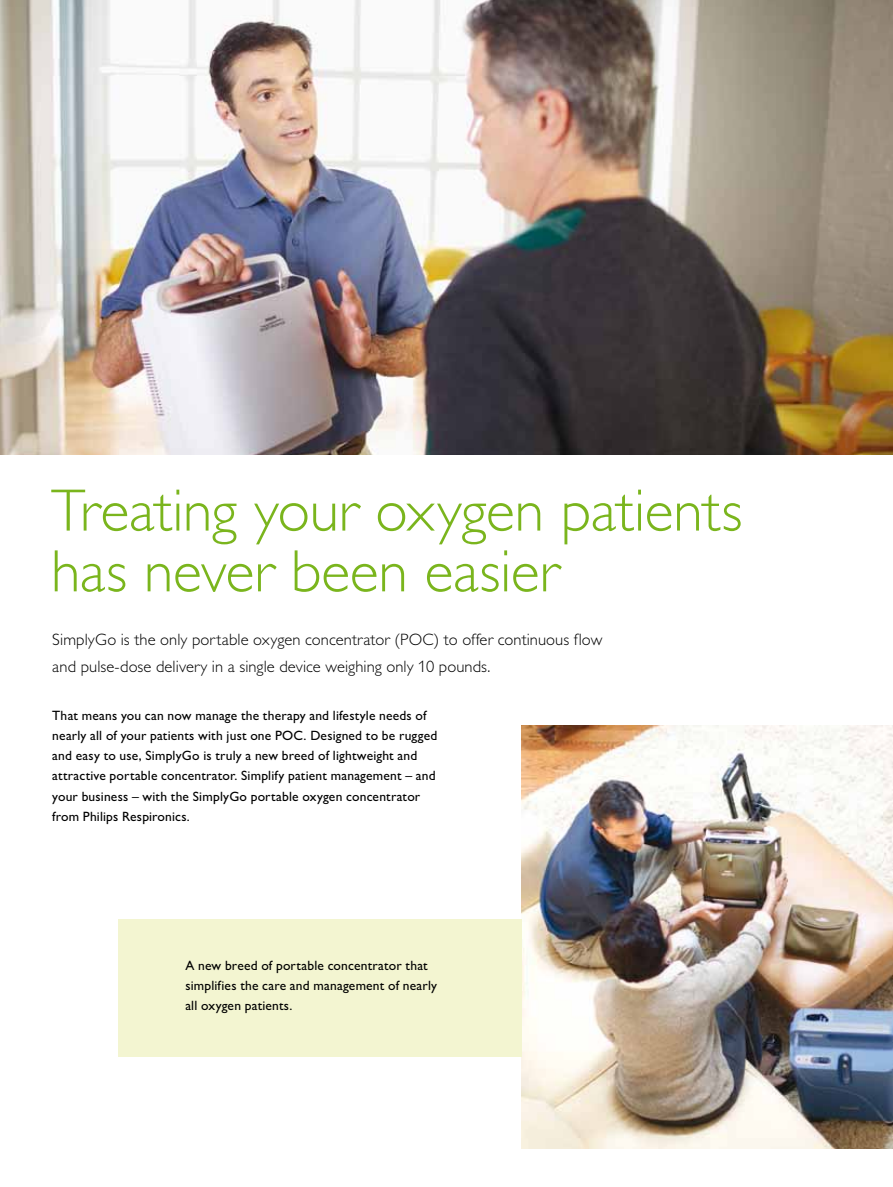
<style>
.page{position:relative;width:893px;height:1187px;background:#fff}
.page>*{position:absolute;margin:0;border:0;box-sizing:border-box;transform-origin:0 0}
.t1{font:60px/60.8px "Gill Sans Alt One WGL Light";letter-spacing:-.005em;color:#7ab51d}
.t2{font:16.5px/27px "Gill Sans Alt One WGL Light";letter-spacing:.005em;color:#000}
.t3{font:13.5px/20.2px "Gill Sans Alt One WGL";letter-spacing:.015em;color:#000}
</style>
<div class="page">
<img style="left:522px;top:725px;width:371px;height:423px">
<div style="left:118px;top:919px;width:404px;height:137px;background:#f3f5d1"></div>
<img style="left:0;top:0;width:893px;height:454px">
<h1 class="t1" style="left:51px;top:480px;width:693px">Treating your oxygen patients has never been easier</h1>
<p class="t2" style="left:52px;top:626px;width:552px">SimplyGo is the only portable oxygen concentrator (POC) to offer continuous flow and pulse-dose delivery in a single device weighing only 10 pounds.</p>
<p class="t3" style="left:52px;top:704px;width:386px">That means you can now manage the therapy and lifestyle needs of nearly all of your patients with just one POC. Designed to be rugged and easy to use, SimplyGo is truly a new breed of lightweight and attractive portable concentrator. Simplify patient management – and your business – with the SimplyGo portable oxygen concentrator from Philips Respironics.</p>
<p class="t3" style="left:185px;top:954px;width:253px">A new breed of portable concentrator that simplifies the care and management of nearly all oxygen patients.</p>
</div>
